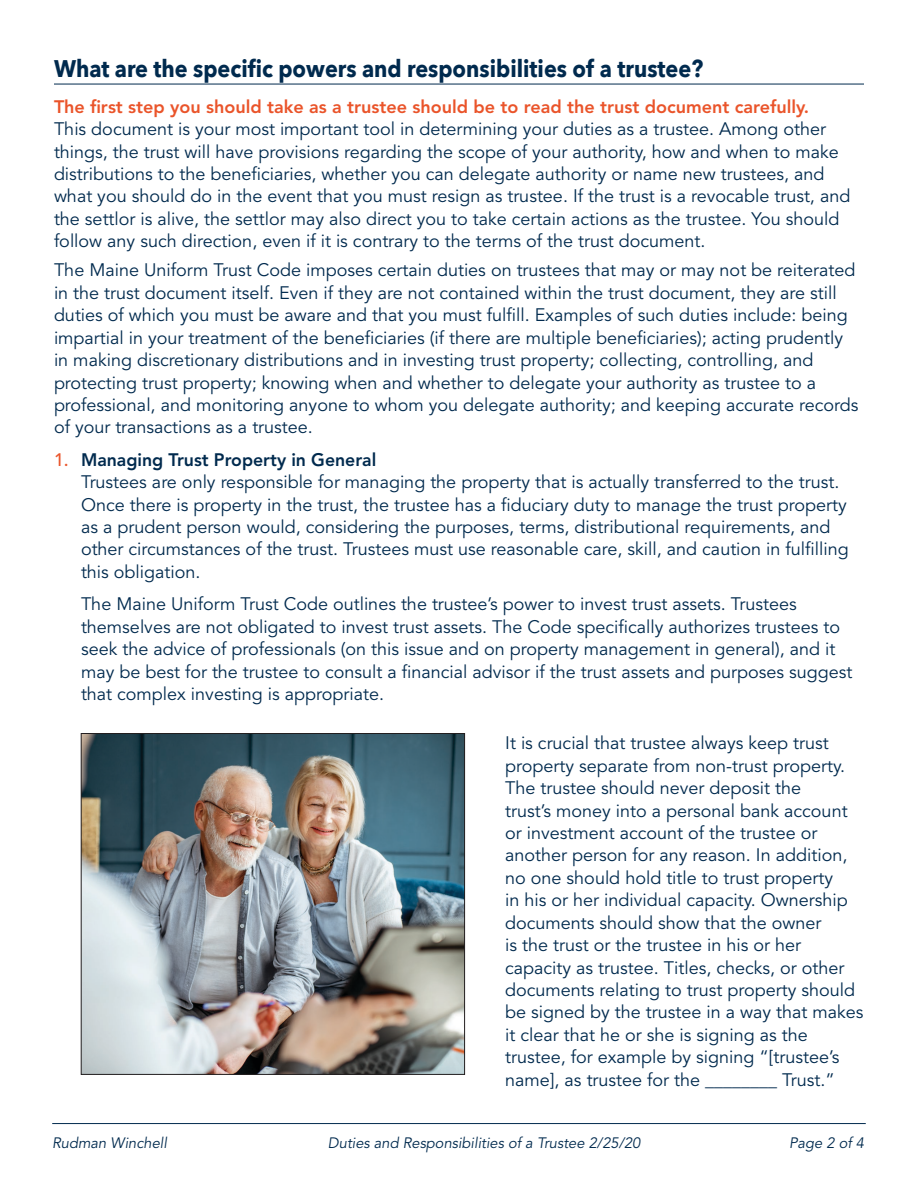
<style>
.page{position:relative;width:918px;height:1188px;background:#fff}
.page>*{position:absolute;margin:0;border:0;box-sizing:border-box;transform-origin:0 0}
.Speaker_name{font:700 24px "Avenir Next";color:#002a4e;scale:.9 1}
.bullet{font:18px/22.4px "Avenir LT Std";color:#002a4e}
.t1{font:italic 15px "Avenir LT Std";color:#002a4e}
.s1{font-weight:800;color:#ea542a}
.s2{font-weight:500;color:#ea542a}
.s3{font-weight:800}
</style>
<div class="page">
<hr style="left:52px;top:1123px;width:814px;height:1px;background:#002a4e">
<hr style="left:54px;top:84px;width:810px;height:1px;background:#002a4e">
<img style="left:83px;top:735px;width:380px;height:338px">
<div style="left:81px;top:733px;width:384px;height:342px;border:1px solid #231f20"></div>
<p class="Speaker_name" style="left:54px;top:48px;width:723px">What are the specific powers and responsibilities of a trustee?</p>
<p class="bullet" style="left:54px;top:96px;width:798px"><span class="s1">The first step you should take as a trustee should be to read the trust document carefully.<br></span>This document is your most important tool in determining your duties as a trustee. Among other things, the trust will have provisions regarding the scope of your authority, how and when to make distributions to the beneficiaries, whether you can delegate authority or name new trustees, and what you should do in the event that you must resign as trustee. If the trust is a revocable trust, and the settlor is alive, the settlor may also direct you to take certain actions as the trustee. You should follow any such direction, even if it is contrary to the terms of the trust document.</p>
<p class="bullet" style="left:54px;top:260px;width:806px">The Maine Uniform Trust Code imposes certain duties on trustees that may or may not be reiterated in the trust document itself. Even if they are not contained within the trust document, they are still duties of which you must be aware and that you must fulfill. Examples of such duties include: being impartial in your treatment of the beneficiaries (if there are multiple beneficiaries); acting prudently in making discretionary distributions and in investing trust property; collecting, controlling, and protecting trust property; knowing when and whether to delegate your authority as trustee to a professional, and monitoring anyone to whom you delegate authority; and keeping accurate records of your transactions as a trustee.</p>
<p class="bullet" style="left:81px;top:449px;width:769px;text-indent:-27px"><span class="s2">1.</span> <span class="s3">Managing Trust Property in General<br></span>Trustees are only responsible for managing the property that is actually transferred to the trust.<br>Once there is property in the trust, the trustee has a fiduciary duty to manage the trust property as a prudent person would, considering the purposes, terms, distributional requirements, and other circumstances of the trust. Trustees must use reasonable care, skill, and caution in fulfilling this obligation.</p>
<p class="bullet" style="left:81px;top:593px;width:773px">The Maine Uniform Trust Code outlines the trustee’s power to invest trust assets. Trustees themselves are not obligated to invest trust assets. The Code specifically authorizes trustees to seek the advice of professionals (on this issue and on property management in general), and it may be best for the trustee to consult a financial advisor if the trust assets and purposes suggest that complex investing is appropriate.</p>
<p class="bullet" style="left:505px;top:732px;width:360px">It is crucial that trustee always keep trust property separate from non-trust property.<br>The trustee should never deposit the<br>trust’s money into a personal bank account or investment account of the trustee or another person for any reason. In addition, no one should hold title to trust property<br>in his or her individual capacity. Ownership documents should show that the owner<br>is the trust or the trustee in his or her capacity as trustee. Titles, checks, or other documents relating to trust property should be signed by the trustee in a way that makes it clear that he or she is signing as the trustee, for example by signing “[trustee’s name], as trustee for the ________ Trust.”</p>
<p class="t1" style="left:52px;top:1134px;width:116px">Rudman Winchell</p>
<p class="t1" style="left:328px;top:1134px;width:314px">Duties and Responsibilities of a Trustee 2/25/20</p>
<p class="t1" style="left:789px;top:1134px;width:76px">Page 2 of 4</p>
</div>
